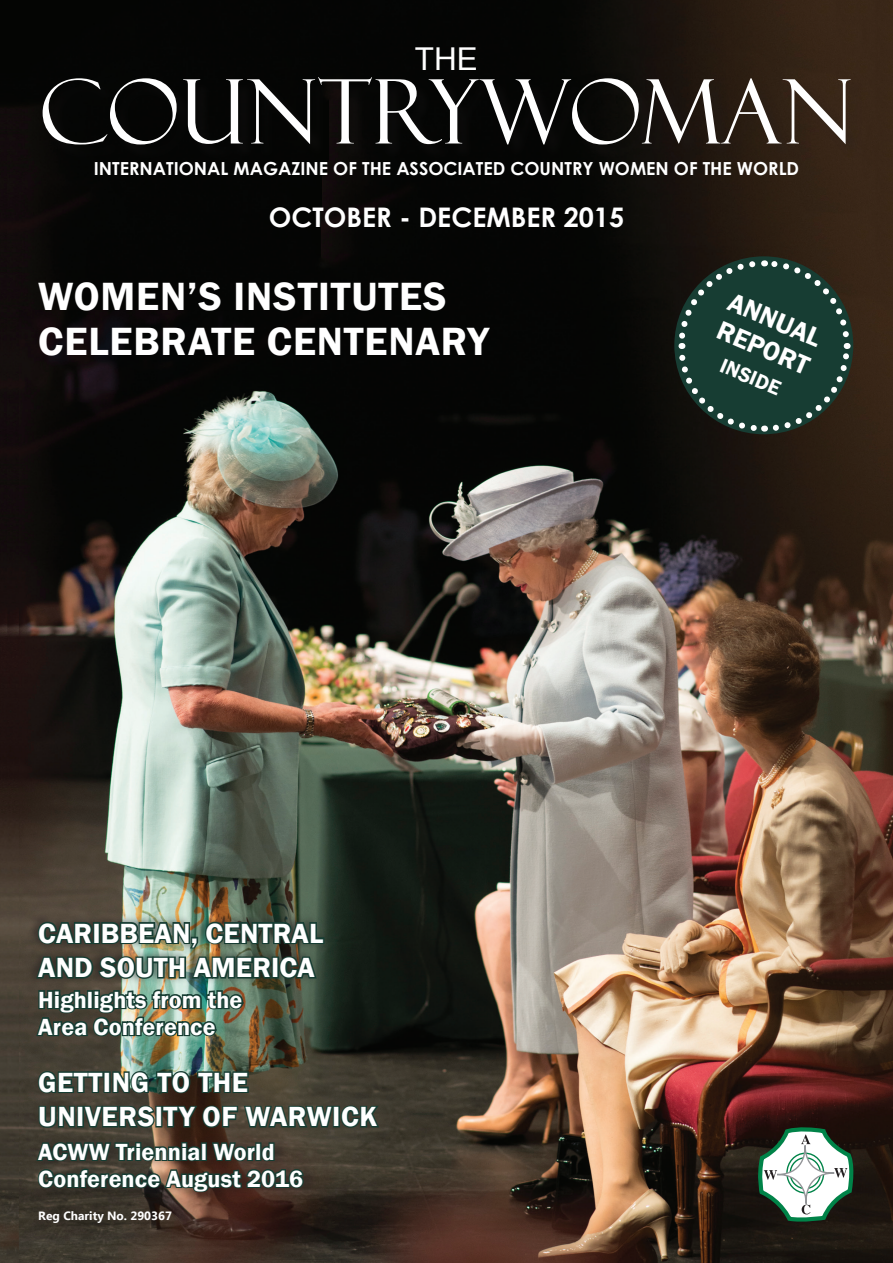
<style>
.page{position:relative;width:893px;height:1263px;background:#fff}
.page>*{position:absolute;margin:0;border:0;box-sizing:border-box;transform-origin:0 0}
.t1{font:89.25px "Felix Titling";color:#fff}
.t2{font:600 40.5px/45px "Franklin Gothic";letter-spacing:.02em;color:#fff}
.t3{font:31.5px "Microsoft Sans Serif";color:#fff}
.t4{font:600 28.5px/34.5px "Franklin Gothic";letter-spacing:.005em;color:#fff}
.t5{font:700 27px "Century Gothic";color:#fff}
.t6{font:600 27px/30px "Franklin Gothic";color:#fff}
.t7{font:600 24px/27px "Franklin Gothic";letter-spacing:.005em;color:#fff}
.t8{font:600 21px "Franklin Gothic";color:#fff}
.t9{font:700 18px "Century Gothic";color:#fff}
.t10{font:700 12px "Ebrima";color:#fff}
</style>
<div class="page">
<img style="left:0;top:0;width:893px;height:1263px">
<div style="left:43px;top:79px;width:823px;height:83px;background:#231f20;opacity:.28"></div>
<svg style="left:757px;top:1124px;width:97px;height:101px"></svg>
<svg style="left:675px;top:257px;width:178px;height:178px;background:#223c33"></svg>
<div style="left:26px;top:913px;width:302px;height:72px;background:#231f20;opacity:.55"></div>
<img style="left:34px;top:918px;width:292px;height:63px">
<div style="left:37px;top:1135px;width:283px;height:66px;background:#231f20;opacity:.38"></div>
<svg style="left:36px;top:1069px;width:69px;height:26px;background:#2f3e33"></svg>
<div style="left:104px;top:1071px;width:7px;height:22px;border:3px solid #173d33"></div>
<svg style="left:111px;top:1069px;width:139px;height:26px;background:#34493d"></svg>
<svg style="left:35px;top:1102px;width:346px;height:93px;background:#373b30"></svg>
<img style="left:34px;top:988px;width:212px;height:57px">
<h3 class="t3" style="left:415px;top:38px;width:64px">THE</h3>
<h1 class="t1" style="left:39px;top:61px;width:816px">COUNTRYWOMAN</h1>
<p class="t9" style="left:94px;top:155px;width:707px">INTERNATIONAL MAGAZINE OF THE ASSOCIATED COUNTRY WOMEN OF THE WORLD</p>
<p class="t5" style="left:269px;top:197px;width:357px">OCTOBER - DECEMBER 2015</p>
<h2 class="t2" style="left:38px;top:274px;width:452px">WOMEN’S INSTITUTES<br>CELEBRATE CENTENARY</h2>
<p class="t6" style="left:735px;top:287px;width:100px;rotate:23deg">ANNUAL<br>REPORT</p>
<p class="t8" style="left:726px;top:353px;width:65px;rotate:23deg">INSIDE</p>
<p class="t4" style="left:38px;top:916px;width:287px">CARIBBEAN, CENTRAL<br>AND SOUTH AMERICA</p>
<p class="t7" style="left:38px;top:986px;width:206px">Highlights from the<br>Area Conference</p>
<p class="t4" style="left:38px;top:1065px;width:341px">GETTING TO THE<br>UNIVERSITY OF WARWICK</p>
<p class="t7" style="left:38px;top:1138px;width:266px">ACWW Triennial World<br>Conference August 2016</p>
<p class="t10" style="left:38px;top:1207px;width:135px">Reg Charity No. 290367</p>
</div>
